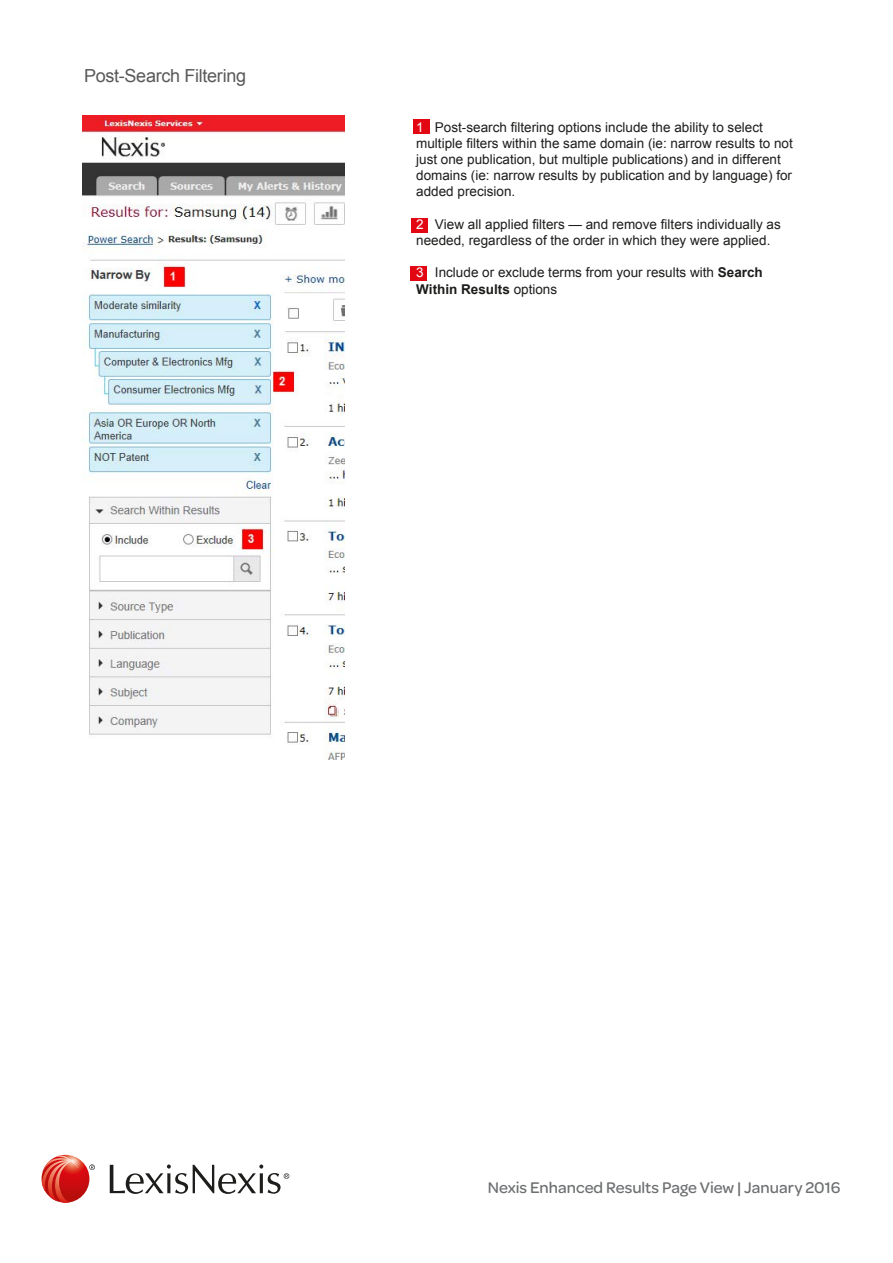
<style>
.page{position:relative;width:893px;height:1263px;background:#fff}
.page>*{position:absolute;margin:0;border:0;box-sizing:border-box;transform-origin:0 0}
.t1{font:18px "Arial";letter-spacing:-.015em;color:#595959}
.t2{font:500 16.5px "Omnes";color:#6d6f71}
.t3{font:15px "Arial";color:#706f6f}
.t4{font:13.5px/16.2px "Arial";color:#1d1d1b}
.s1{color:#fff}
.s2{font-weight:700}
</style>
<div class="page">
<svg style="left:89px;top:1164px;width:6px;height:6px"></svg>
<svg style="left:110px;top:1164px;width:179px;height:30px"></svg>
<svg style="left:42px;top:1155px;width:47px;height:48px"></svg>
<svg style="left:42px;top:1155px;width:39px;height:48px;background:#dc574f"></svg>
<div style="left:410px;top:266px;width:17px;height:15px;background:#e30613"></div>
<div style="left:411px;top:218px;width:17px;height:14px;background:#e30613"></div>
<div style="left:413px;top:119px;width:16px;height:14px;background:#e30613"></div>
<img style="left:82px;top:116px;width:262px;height:644px">
<h1 class="t1" style="left:84px;top:64px;width:163px">Post-Search Filtering</h1>
<p class="t4" style="left:416px;top:119px;width:378px"><span class="s1">1</span> Post-search filtering options include the ability to select multiple filters within the same domain (ie: narrow results to not just one publication, but multiple publications) and in different domains (ie: narrow results by publication and by language) for added precision.</p>
<p class="t4" style="left:416px;top:216px;width:366px"><span class="s1">2</span> View all applied filters — and remove filters individually as needed, regardless of the order in which they were applied.</p>
<p class="t4" style="left:416px;top:265px;width:348px"><span class="s1">3</span> Include or exclude terms from your results with <span class="s2">Search<br>Within Results</span> options</p>
<p class="t2" style="left:488px;top:1176px;width:354px">Nexis Enhanced Results Page View | January 2016</p>
<p class="t3" style="left:568px;top:1179px;width:257px">Nexis<sup>®</sup> Results Page | December 2015</p>
</div>
